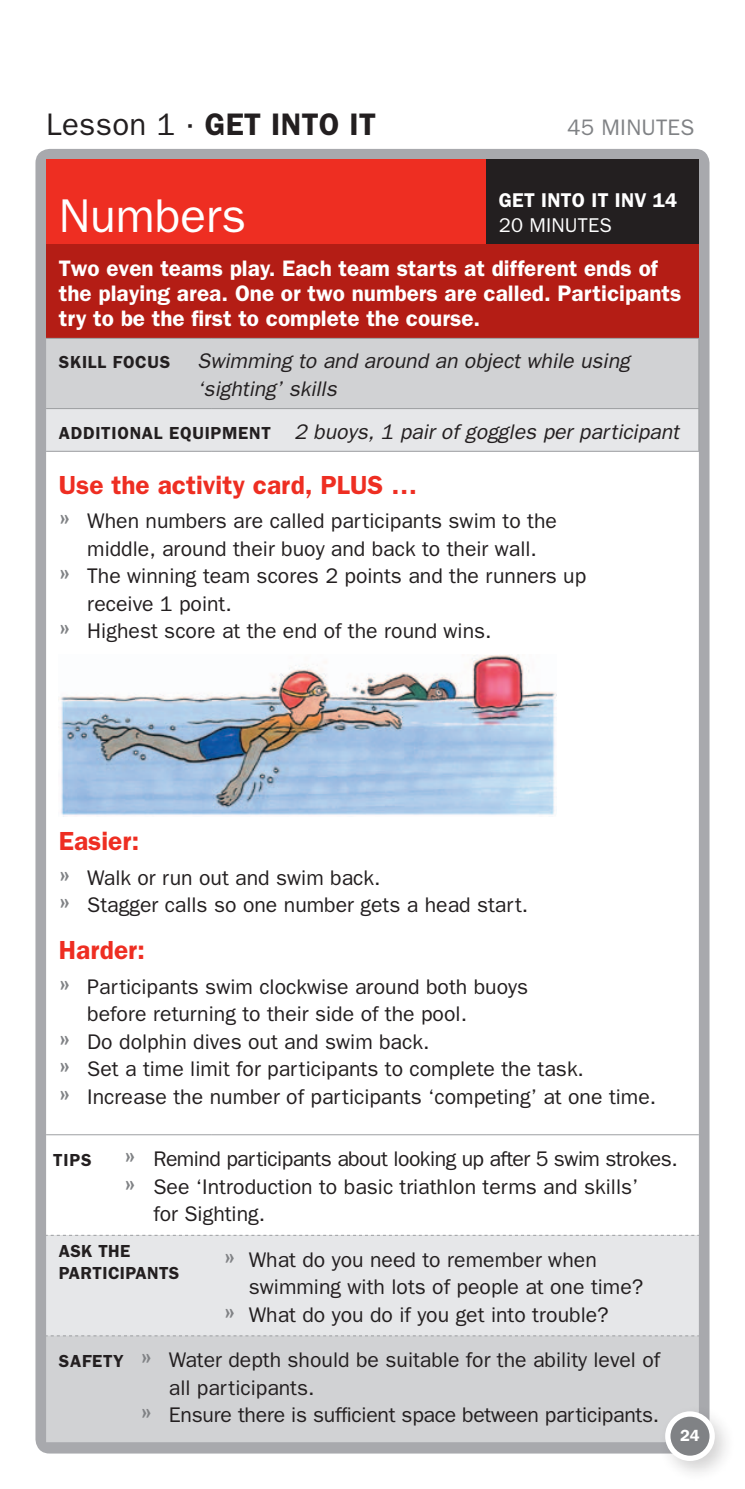
<style>
.page{position:relative;width:745px;height:1489px;background:#fff}
.page>*{position:absolute;margin:0;border:0;box-sizing:border-box;transform-origin:0 0}
.t1{font:47.5px "Franklin Gothic";color:#fff}
.t2{font:31.25px "Franklin Gothic";letter-spacing:.01em;color:#231f20}
.t3{font:600 31.25px "Franklin Gothic";color:#231f20}
.t4{font:600 26.25px "Franklin Gothic";color:#ee2e22}
.t5{font:600 22.5px/25px "Franklin Gothic";color:#fff}
.t6{font:22.5px "Franklin Gothic";color:#808285}
.t7{font:21.25px/27.5px "Franklin Gothic";color:#231f20}
.t8{font:italic 21.25px/27.5px "Franklin Gothic";color:#231f20}
.t9{font:21.25px "Franklin Gothic";letter-spacing:-.025em;color:#231f20}
.t10{font:600 20px "Franklin Gothic";color:#fff}
.t11{font:20px "Franklin Gothic";color:#fff}
.t12{font:600 17.5px/22.5px "Franklin Gothic";letter-spacing:.04em;color:#231f20}
.t13{font:600 16.25px "Franklin Gothic";color:#fff}
.s1{font-weight:600}
.s2{font-weight:600;font-size:30px;color:#808285}
.s3{font-weight:600;font-size:17.5px}
</style>
<div class="page">
<div style="left:35px;top:149px;width:674px;height:1304px;background:#a8a9ad;border-radius:14px"></div>
<div style="left:46px;top:159px;width:439px;height:85px;background:#ee2e22"></div>
<div style="left:485px;top:159px;width:213px;height:85px;background:#231f20"></div>
<div style="left:46px;top:244px;width:652px;height:94px;background:#b41d15"></div>
<div style="left:46px;top:339px;width:652px;height:1102px;background:#d1d2d4"></div>
<div style="left:46px;top:409px;width:652px;height:926px;background:#e6e7e9"></div>
<div style="left:46px;top:452px;width:652px;height:782px;background:#fff"></div>
<hr style="left:46px;top:338px;width:165px;height:1px;background:#9d9fa2">
<hr style="left:211px;top:338px;width:274px;height:1px;background:#9d9fa2">
<hr style="left:485px;top:338px;width:213px;height:1px;background:#9d9fa2">
<hr style="left:698px;top:339px;width:1px;height:69px;background:#9d9fa2">
<hr style="left:46px;top:408px;width:165px;height:1px;background:#9d9fa2">
<hr style="left:211px;top:408px;width:274px;height:1px;background:#9d9fa2">
<hr style="left:485px;top:408px;width:213px;height:1px;background:#9d9fa2">
<hr style="left:698px;top:409px;width:1px;height:42px;background:#9d9fa2">
<hr style="left:46px;top:451px;width:165px;height:1px;background:#9d9fa2">
<hr style="left:211px;top:451px;width:274px;height:1px;background:#9d9fa2">
<hr style="left:485px;top:451px;width:213px;height:1px;background:#9d9fa2">
<hr style="left:46px;top:1134px;width:165px;height:1px;background:#9d9fa2">
<hr style="left:211px;top:1134px;width:274px;height:1px;background:#9d9fa2">
<hr style="left:485px;top:1134px;width:213px;height:1px;background:#9d9fa2">
<svg style="left:46px;top:1234px;width:652px;height:1px"></svg>
<svg style="left:46px;top:1335px;width:652px;height:1px"></svg>
<img style="left:59px;top:654px;width:497px;height:162px">
<div style="left:656px;top:1402px;width:79px;height:79px;background:#231f20;opacity:.2"></div>
<svg style="left:664px;top:1411px;width:50px;height:49px"></svg>
<div style="left:670px;top:1416px;width:39px;height:39px;background:#808285;border-radius:50%"></div>
<h2 class="t2" style="left:46px;top:106px;width:254px">Lesson 1 · <span class="s1">GET INTO</span></h2>
<h2 class="t3" style="left:349px;top:105px;width:27px">IT</h2>
<p class="t6" style="left:566px;top:114px;width:41px">45 minutes</p>
<h1 class="t1" style="left:59px;top:188px;width:189px">Numbers</h1>
<p class="t10" style="left:498px;top:188px;width:180px">Get into it INV 14</p>
<p class="t11" style="left:498px;top:213px;width:37px">20 minutes</p>
<p class="t5" style="left:59px;top:255px;width:623px">Two even teams play. Each team starts at different ends of the playing area. One or two numbers are called. Participants try to be the first to complete the course.</p>
<p class="t12" style="left:59px;top:350px;width:32px">Skill</p>
<p class="t12" style="left:113px;top:350px;width:59px">Focus</p>
<p class="t8" style="left:197px;top:347px;width:434px">Swimming to and around an object while using ‘sighting’ skills</p>
<p class="t12" style="left:59px;top:421px;width:203px">ADDITIONAL EQU IPMENT</p>
<p class="t8" style="left:294px;top:417px;width:386px">2 buoys, 1 pair of goggles per participant</p>
<p class="t4" style="left:59px;top:469px;width:360px">Use the activity card, PLUS …</p>
<p class="t7" style="left:59px;top:507px;width:499px"><span class="s2">»</span> When numbers are called participants swim to the</p>
<p class="t7" style="left:87px;top:534px;width:451px">middle, around their buoy and back to their wall.</p>
<p class="t7" style="left:59px;top:562px;width:528px"><span class="s2">»</span> The winning team scores 2 points and the runners up</p>
<p class="t7" style="left:87px;top:589px;width:146px">receive 1 point.</p>
<p class="t7" style="left:59px;top:617px;width:434px"><span class="s2">»</span> Highest score at the end of the round wins.</p>
<p class="t4" style="left:59px;top:825px;width:82px">Easier:</p>
<p class="t7" style="left:59px;top:863px;width:470px"><span class="s2">»</span> Walk or run out and swim back.<br><span class="s2">»</span> Stagger calls so one number gets a head start.</p>
<p class="t4" style="left:59px;top:934px;width:88px">Harder:</p>
<p class="t7" style="left:59px;top:972px;width:470px"><span class="s2">»</span> Participants swim clockwise around both buoys</p>
<p class="t7" style="left:87px;top:999px;width:381px">before returning to their side of the pool.</p>
<p class="t7" style="left:59px;top:1027px;width:372px"><span class="s2">»</span> Do dolphin dives out and swim back.</p>
<p class="t7" style="left:59px;top:1054px;width:526px"><span class="s2">»</span> Set a time limit for participants to complete the task.</p>
<p class="t7" style="left:59px;top:1082px;width:598px"><span class="s2">»</span> Increase the number of participants ‘competing’ at one time.</p>
<p class="t9" style="left:53px;top:1146px;width:625px"><span class="s3">Tips</span> <span class="s2">»</span> Remind participants about looking up after 5 swim strokes.</p>
<p class="t7" style="left:124px;top:1172px;width:515px"><span class="s2">»</span> See ‘Introduction to basic triathlon terms and skills’</p>
<p class="t7" style="left:153px;top:1199px;width:113px">for Sighting.</p>
<p class="t12" style="left:59px;top:1238px;width:122px">ASK THE<br>Participants</p>
<p class="t7" style="left:224px;top:1245px;width:374px"><span class="s2">»</span> What do you need to remember when</p>
<p class="t7" style="left:249px;top:1272px;width:395px">swimming with lots of people at one time?</p>
<p class="t7" style="left:224px;top:1300px;width:386px"><span class="s2">»</span> What do you do if you get into trouble?</p>
<p class="t7" style="left:59px;top:1345px;width:602px"><span class="s3">SAFETY</span> <span class="s2">»</span> Water depth should be suitable for the ability level of</p>
<p class="t7" style="left:169px;top:1373px;width:147px">all participants.</p>
<p class="t7" style="left:140px;top:1400px;width:520px"><span class="s2">»</span> Ensure there is sufficient space between participants.</p>
<p class="t13" style="left:679px;top:1425px;width:21px">24</p>
</div>
